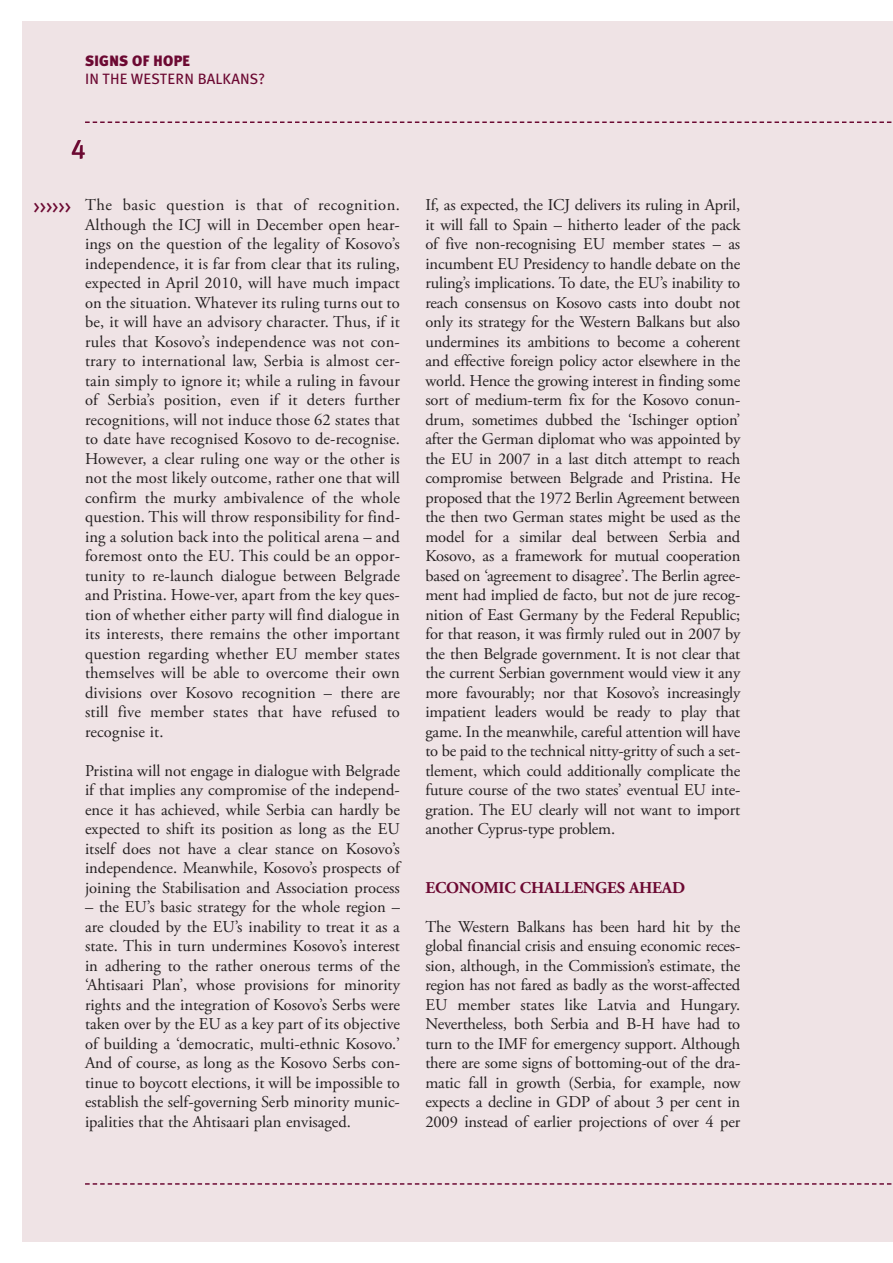
<style>
.page{position:relative;width:893px;height:1263px;background:#fff}
.page>*{position:absolute;margin:0;border:0;box-sizing:border-box;transform-origin:0 0}
.t1{font:27px "Meta Plus Book Caps";color:#6c0932}
.t2{font:18px "Meta Plus Book Caps";color:#6c0932}
.t3{font:16.5px/19.5px "Adobe Garamond Pro";color:#231f20;text-align:justify}
.t4{font:700 16.5px "Adobe Garamond Pro";letter-spacing:-.01em;color:#6c0932}
.t5{font:15px "Meta Plus";letter-spacing:.01em;color:#6c0932}
.t6{font:900 15px "Meta Plus";color:#6c0932}
</style>
<div class="page">
<div style="left:22px;top:22px;width:871px;height:1220px;background:#efe3e5"></div>
<svg style="left:85px;top:121px;width:807px;height:2px"></svg>
<svg style="left:85px;top:1183px;width:807px;height:2px"></svg>
<p class="t6" style="left:85px;top:52px;width:107px">SIGNS OF HOPE</p>
<p class="t5" style="left:85px;top:70px;width:182px">IN THE WESTERN BALKANS?</p>
<h1 class="t1" style="left:71px;top:133px;width:16px">4</h1>
<p class="t2" style="left:34px;top:197px;width:39px">&gt;&gt;&gt;&gt;&gt;&gt;</p>
<p class="t3" style="left:85px;top:196px;width:316px">The basic question is that of recognition.<br>Although the ICJ will in December open hear&shy;ings on the question of the legality of Kosovo’s independence, it is far from clear that its ruling, expected in April 2010, will have much impact on the situation. Whatever its ruling turns out to be, it will have an advisory character. Thus, if it rules that Kosovo’s independence was not con&shy;trary to international law, Serbia is almost cer&shy;tain simply to ignore it; while a ruling in favour of Serbia’s position, even if it deters further recognitions, will not induce those 62 states that to date have recognised Kosovo to de-recognise.<br>However, a clear ruling one way or the other is not the most likely outcome, rather one that will confirm the murky ambivalence of the whole question. This will throw responsibility for find&shy;ing a solution back into the political arena – and foremost onto the EU. This could be an oppor&shy;tunity to re-launch dialogue between Belgrade and Pristina. Howe-ver, apart from the key ques&shy;tion of whether either party will find dialogue in its interests, there remains the other important question regarding whether EU member states themselves will be able to overcome their own divisions over Kosovo recognition – there are still five member states that have refused to recognise it.</p>
<p class="t3" style="left:85px;top:762px;width:316px">Pristina will not engage in dialogue with Belgrade if that implies any compromise of the independ&shy;ence it has achieved, while Serbia can hardly be expected to shift its position as long as the EU itself does not have a clear stance on Kosovo’s independence. Meanwhile, Kosovo’s prospects of joining the Stabilisation and Association process</p>
<p class="t3" style="left:85px;top:899px;width:316px">– the EU’s basic strategy for the whole region – are clouded by the EU’s inability to treat it as a state. This in turn undermines Kosovo’s interest in adhering to the rather onerous terms of the ‘Ahtisaari Plan’, whose provisions for minority rights and the integration of Kosovo’s Serbs were taken over by the EU as a key part of its objective of building a ‘democratic, multi-ethnic Kosovo.’ And of course, as long as the Kosovo Serbs con&shy;tinue to boycott elections, it will be impossible to establish the self-governing Serb minority munic&shy;ipalities that the Ahtisaari plan envisaged.</p>
<p class="t3" style="left:425px;top:197px;width:316px">If, as expected, the ICJ delivers its ruling in April, it will fall to Spain – hitherto leader of the pack of five non-recognising EU member states – as incumbent EU Presidency to handle debate on the ruling’s implications. To date, the EU’s inability to reach consensus on Kosovo casts into doubt not only its strategy for the Western Balkans but also undermines its ambitions to become a coherent and effective foreign policy actor elsewhere in the world. Hence the growing interest in finding some sort of medium-term fix for the Kosovo conun&shy;drum, sometimes dubbed the ‘Ischinger option’ after the German diplomat who was appointed by the EU in 2007 in a last ditch attempt to reach compromise between Belgrade and Pristina. He proposed that the 1972 Berlin Agreement between the then two German states might be used as the model for a similar deal between Serbia and Kosovo, as a framework for mutual cooperation based on ‘agreement to disagree’. The Berlin agree&shy;ment had implied de facto, but not de jure recog&shy;nition of East Germany by the Federal Republic; for that reason, it was firmly ruled out in 2007 by the then Belgrade government. It is not clear that the current Serbian government would view it any more favourably; nor that Kosovo’s increasingly impatient leaders would be ready to play that game. In the meanwhile, careful attention will have to be paid to the technical nitty-gritty of such a set&shy;tlement, which could additionally complicate the future course of the two states’ eventual EU inte&shy;gration. The EU clearly will not want to import another Cyprus-type problem.</p>
<p class="t4" style="left:425px;top:881px;width:261px">ECONOMIC CHALLENGES AHEAD</p>
<p class="t3" style="left:425px;top:918px;width:316px">The Western Balkans has been hard hit by the global financial crisis and ensuing economic reces&shy;sion, although, in the Commission’s estimate, the region has not fared as badly as the worst-affected EU member states like Latvia and Hungary.<br>Nevertheless, both Serbia and B-H have had to turn to the IMF for emergency support. Although there are some signs of bottoming-out of the dra&shy;matic fall in growth (Serbia, for example, now expects a decline in GDP of about 3 per cent in 2009 instead of earlier projections of over 4 per</p>
</div>
